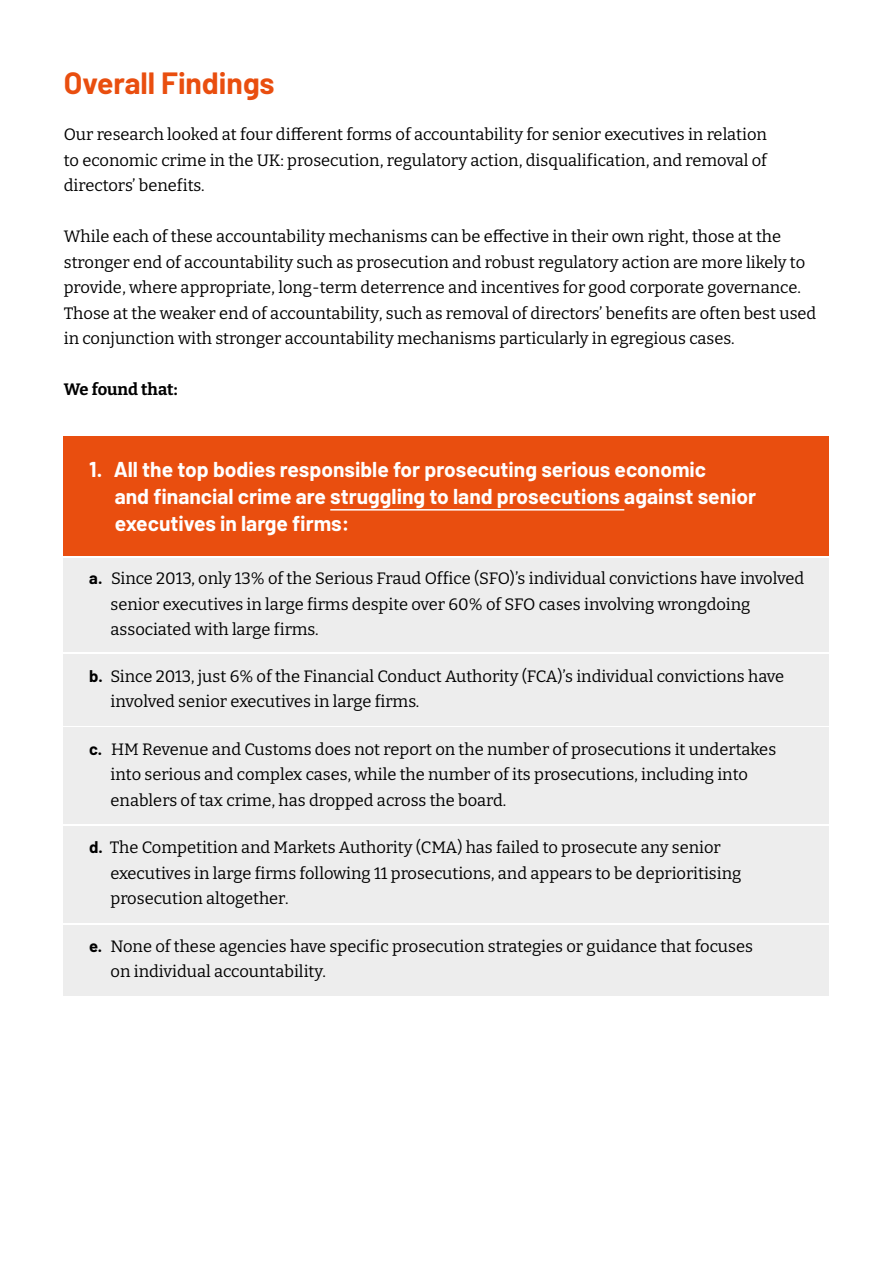
<style>
.page{position:relative;width:893px;height:1263px;background:#fff}
.page>*{position:absolute;margin:0;border:0;box-sizing:border-box;transform-origin:0 0}
.Subtitles{font:700 30px "Barlow";color:#e94e0f}
.Subtitles-2{font:700 21px/27px "Barlow";color:#fff}
.body{font:16.5px/25.5px "Bitter";color:#000}
.body-2{font:700 16.5px "Bitter";color:#000}
.s1{font-family:"Barlow";font-weight:700}
</style>
<div class="page">
<div style="left:64px;top:558px;width:765px;height:94px;background:#ededed"></div>
<div style="left:64px;top:654px;width:765px;height:71px;background:#ededed"></div>
<div style="left:64px;top:727px;width:765px;height:97px;background:#ededed"></div>
<div style="left:64px;top:826px;width:765px;height:97px;background:#ededed"></div>
<div style="left:64px;top:925px;width:765px;height:71px;background:#ededed"></div>
<div style="left:64px;top:437px;width:765px;height:119px;background:#e94e0f"></div>
<hr style="left:330px;top:509px;width:294px;height:1px;background:#fff">
<p class="Subtitles" style="left:64px;top:61px;width:212px">Overall Findings</p>
<p class="body" style="left:64px;top:121px;width:705px;text-align:justify">Our research looked at four different forms of accountability for senior executives in relation to economic crime in the UK: prosecution, regulatory action, disqualification, and removal of directors’ benefits.</p>
<p class="body" style="left:64px;top:223px;width:754px">While each of these accountability mechanisms can be effective in their own right, those at the stronger end of accountability such as prosecution and robust regulatory action are more likely to provide, where appropriate, long-term deterrence and incentives for good corporate governance.<br>Those at the weaker end of accountability, such as removal of directors’ benefits are often best used in conjunction with stronger accountability mechanisms particularly in egregious cases.</p>
<p class="body-2" style="left:64px;top:379px;width:115px">We found that:</p>
<p class="Subtitles-2" style="left:115px;top:454px;width:643px;text-indent:-26px">1 . All the top bodies responsible for prosecuting serious economic<br>and financial crime are struggling to land prosecutions against senior executives in large firms:</p>
<p class="body" style="left:111px;top:565px;width:695px;text-indent:-21px"><span class="s1">a.</span> Since 2013, only 13% of the Serious Fraud Office (SFO)’s individual convictions have involved senior executives in large firms despite over 60% of SFO cases involving wrongdoing associated with large firms.</p>
<p class="body" style="left:111px;top:663px;width:675px;text-indent:-21px"><span class="s1">b.</span> Since 2013, just 6% of the Financial Conduct Authority (FCA)’s individual convictions have involved senior executives in large firms.</p>
<p class="body" style="left:111px;top:736px;width:667px;text-indent:-21px"><span class="s1">c.</span> HM Revenue and Customs does not report on the number of prosecutions it undertakes into serious and complex cases, while the number of its prosecutions, including into enablers of tax crime, has dropped across the board.</p>
<p class="body" style="left:111px;top:834px;width:632px;text-indent:-21px"><span class="s1">d.</span> The Competition and Markets Authority (CMA) has failed to prosecute any senior executives in large firms following 11 prosecutions, and appears to be deprioritising prosecution altogether.</p>
<p class="body" style="left:111px;top:933px;width:644px;text-indent:-21px"><span class="s1">e.</span> None of these agencies have specific prosecution strategies or guidance that focuses on individual accountability.</p>
</div>
